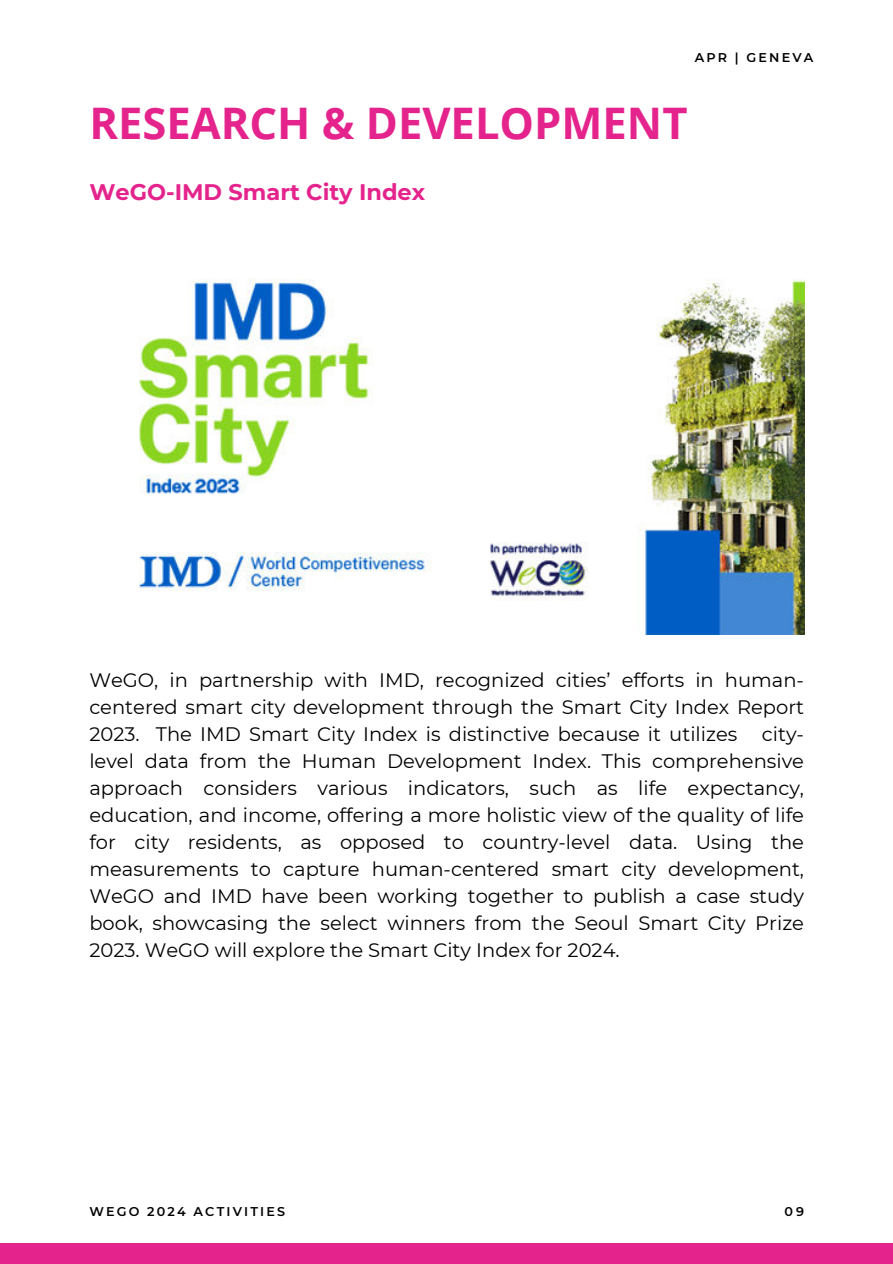
<style>
.page{position:relative;width:893px;height:1264px;background:#fff}
.page>*{position:absolute;margin:0;border:0;box-sizing:border-box;transform-origin:0 0}
.t1{font:700 43.5px "Open Sans";color:#e4248c}
.t2{font:700 22.5px "Montserrat";color:#e4248c}
.t3{font:19.5px/27px "Montserrat";color:#000;text-align:justify}
.t4{font:600 12.75px "Montserrat";letter-spacing:.17em;color:#000}
</style>
<div class="page">
<div style="left:0;top:1243px;width:892px;height:20px;background:#e4248c"></div>
<img style="left:139px;top:278px;width:665px;height:356px">
<p class="t4" style="left:694px;top:48px;width:120px">APR | GENEVA</p>
<h1 class="t1" style="left:89px;top:92px;width:599px">RESEARCH &amp; DEVELOPMENT</h1>
<p class="t2" style="left:89px;top:175px;width:337px">WeGO-IMD Smart City Index</p>
<p class="t3" style="left:89px;top:666px;width:716px">WeGO, in partnership with IMD, recognized cities’ efforts in human&shy;centered smart city development through the Smart City Index Report 2023. The IMD Smart City Index is distinctive because it utilizes</p>
<p class="t3" style="left:89px;top:720px;width:716px;text-indent:672px">city&shy;level data from the Human Development Index. This comprehensive approach considers various indicators, such as life expectancy, education, and income, offering a more holistic view of the quality of life for city residents, as opposed to country-level data. Using the measurements to capture human-c entered smart city development, WeGO and IMD have been working together to publish a case study book, showcasing the select winners from the Seoul Smart City Prize 2023. WeGO will explore the Smart City Index for 2024.</p>
<p class="t4" style="left:89px;top:1202px;width:197px">WEGO 2024 ACTIVITIES</p>
<p class="t4" style="left:784px;top:1202px;width:21px">09</p>
</div>
